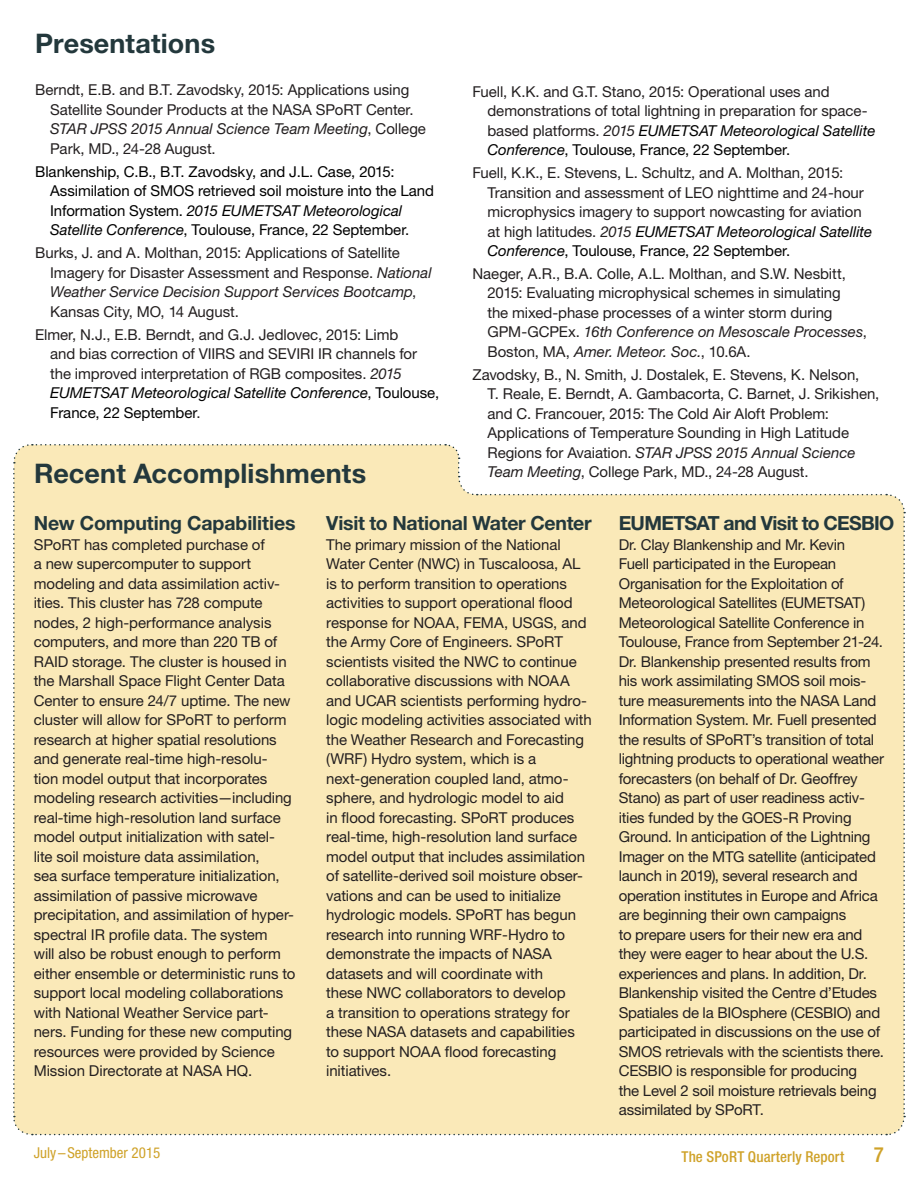
<style>
.page{position:relative;width:918px;height:1188px;background:#fff}
.page>*{position:absolute;margin:0;border:0;box-sizing:border-box;transform-origin:0 0}
.Main_Heads{font:700 27px "Helvetica Neue LT Std";letter-spacing:.005em;color:#23383c}
.t1{font:500 condensed 21px "Helvetica Neue LT Std";color:#cfa229}
.Small_Headers_16pt_l{font:700 19.5px "Helvetica Neue LT Std";letter-spacing:-.015em;color:#23383c}
.Small_Headers_16pt_l-2{font:700 19.5px "Helvetica Neue LT Std";letter-spacing:-.035em;color:#23383c}
.body_copy_10{font:15px/19.5px "Helvetica Neue LT Std";letter-spacing:-.01em;color:#231f20}
.bullets_10{font:15px/19.5px "Helvetica Neue LT Std";letter-spacing:-.005em;color:#231f20}
.bullets_10-2{font:15px/19.5px "Helvetica Neue LT Std";letter-spacing:-.005em;color:#000}
.t2{font:500 condensed 15px "Helvetica Neue LT Std";letter-spacing:.005em;color:#cfa229}
.t3{font:condensed 15px "Helvetica Neue LT Std";color:#cfa229}
.s1{font-style:italic}
.s2{font-style:italic;color:#000}
.s3{color:#000}
</style>
<div class="page">
<div style="left:13px;top:444px;width:893px;height:692px;background:#fae9b8"></div>
<p class="Main_Heads" style="left:35px;top:27px;width:181px">Presentations</p>
<p class="bullets_10" style="left:50px;top:80px;width:377px;text-indent:-15px">Berndt, E.B. and B.T. Zavodsky, 2015: Applications using Satellite Sounder Products at the NASA SPoRT Center.<br><span class="s1">STAR JPSS 2015 Annual Science Team Meeting</span>, College Park, MD., 24-28 August.</p>
<p class="bullets_10-2" style="left:50px;top:161px;width:385px;text-indent:-15px">Blankenship, C.B., B.T. Zavodsky, and J.L. Case, 2015:<br>Assimilation of SMOS retrieved soil moisture into the Land Information System. <span class="s1">2015 EUMETSAT Meteorological Satellite Conference</span>, Toulouse, France, 22 September.</p>
<p class="bullets_10" style="left:50px;top:243px;width:383px;text-indent:-15px">Burks, J. and A. Molthan, 2015: Applications of Satellite Imagery for Disaster Assessment and Response. <span class="s1">National Weather Service Decision Support Services Bootcamp</span>, Kansas City, MO, 14 August.</p>
<p class="bullets_10" style="left:50px;top:324px;width:390px;text-indent:-15px">Elmer, N.J., E.B. Berndt, and G.J. Jedlovec, 2015: Limb<br>and bias correction of VIIRS and SEVIRI IR channels for the improved interpretation of RGB composites. <span class="s1">2015<br></span><span class="s2">EUMETSAT Meteorological Satellite Conference</span><span class="s3">, Toulouse, France, 22 September</span>.</p>
<p class="bullets_10" style="left:488px;top:81px;width:389px;text-indent:-15px">Fuell, K.K. and G.T. Stano, 2015: Operational uses and demonstrations of total lightning in preparation for space&shy;based platforms. <span class="s1">2015</span> <span class="s2">EUMETSAT Meteorological Satellite Conference</span><span class="s3">, Toulouse, France, 22 September.</span></p>
<p class="bullets_10" style="left:488px;top:163px;width:386px;text-indent:-15px">Fuell, K.K., E. Stevens, L. Schultz, and A. Molthan, 2015:<br>Transition and assessment of LEO nighttime and 24-hour microphysics imagery to support nowcasting for aviation at high latitudes. <span class="s1">2015</span> <span class="s2">EUMETSAT Meteorological Satellite Conference</span><span class="s3">, Toulouse, France, 22 September.</span></p>
<p class="bullets_10" style="left:488px;top:264px;width:381px;text-indent:-15px">Naeger, A.R., B.A. Colle, A.L. Molthan, and S.W. Nesbitt, 2015: Evaluating microphysical schemes in simulating<br>the mixed-phase processes of a winter storm during GPM-GCPEx. <span class="s1">16th Conference on Mesoscale Processes</span>, Boston, MA, <span class="s1">Amer. Meteor. Soc.</span>, 10.6A.</p>
<p class="bullets_10" style="left:488px;top:365px;width:393px;text-indent:-15px">Zavodsky, B., N. Smith, J. Dostalek, E. Stevens, K. Nelson,<br>T. Reale, E. Berndt, A. Gambacorta, C. Barnet, J. Srikishen, and C. Francouer, 2015: The Cold Air Aloft Problem:<br>Applications of Temperature Sounding in High Latitude Regions for Avaiation. <span class="s1">STAR JPSS 2015 Annual Science</span></p>
<p class="Main_Heads" style="left:34px;top:457px;width:334px">Recent Accomplishments</p>
<p class="bullets_10" style="left:488px;top:462px;width:323px"><span class="s1">Team Meeting</span>, College Park, MD., 24-28 August.</p>
<p class="Small_Headers_16pt_l" style="left:34px;top:511px;width:263px">New Computing Capabilities</p>
<p class="body_copy_10" style="left:34px;top:534px;width:263px">SPoRT has completed purchase of<br>a new supercomputer to support modeling and data assimilation activ&shy;ities. This cluster has 728 compute nodes, 2 high-performance analysis computers, and more than 220 TB of RAID storage. The cluster is housed in the Marshall Space Flight Center Data Center to ensure 24/7 uptime. The new cluster will allow for SPoRT to perform research at higher spatial resolutions and generate real-time high-resolu&shy;tion model output that incorporates modeling research activities—including real-time high-resolution land surface model output initialization with satel&shy;lite soil moisture data assimilation,<br>sea surface temperature initialization, assimilation of passive microwave precipitation, and assimilation of hyper&shy;spectral IR profile data. The system<br>will also be robust enough to perform either ensemble or deterministic runs to support local modeling collaborations with National Weather Service part&shy;ners. Funding for these new computing resources were provided by Science Mission Directorate at NASA HQ.</p>
<p class="Small_Headers_16pt_l" style="left:326px;top:511px;width:267px">Visit to National Water Center</p>
<p class="body_copy_10" style="left:326px;top:534px;width:267px">The primary mission of the National Water Center (NWC) in Tuscaloosa, AL is to perform transition to operations activities to support operational flood response for NOAA, FEMA, USGS, and the Army Core of Engineers. SPoRT scientists visited the NWC to continue collaborative discussions with NOAA and UCAR scientists performing hydro&shy;logic modeling activities associated with the Weather Research and Forecasting (WRF) Hydro system, which is a next-generation coupled land, atmo&shy;sphere, and hydrologic model to aid<br>in flood forecasting. SPoRT produces real-time, high-resolution land surface model output that includes assimilation of satellite-derived soil moisture obser&shy;vations and can be used to initialize hydrologic models. SPoRT has begun research into running WRF-Hydro to demonstrate the impacts of NASA datasets and will coordinate with<br>these NWC collaborators to develop<br>a transition to operations strategy for these NASA datasets and capabilities<br>to support NOAA flood forecasting initiatives.</p>
<p class="Small_Headers_16pt_l-2" style="left:619px;top:511px;width:277px">EUMETSAT and Visit to CESBIO</p>
<p class="body_copy_10" style="left:619px;top:535px;width:267px">Dr. Clay Blankenship and Mr. Kevin<br>Fuell participated in the European Organisation for the Exploitation of Meteorological Satellites (EUMETSAT)<br>Meteorological Satellite Conference in Toulouse, France from September 21-24.<br>Dr. Blankenship presented results from his work assimilating SMOS soil mois&shy;ture measurements into the NASA Land Information System. Mr. Fuell presented the results of SPoRT’s transition of total lightning products to operational weather forecasters (on behalf of Dr. Geoffrey Stano) as part of user readiness activ&shy;ities funded by the GOES-R Proving Ground. In anticipation of the Lightning Imager on the MTG satellite (anticipated launch in 2019), several research and operation institutes in Europe and Africa are beginning their own campaigns<br>to prepare users for their new era and they were eager to hear about the U.S. experiences and plans. In addition, Dr.<br>Blankenship visited the Centre d’Etudes Spatiales de la BIOsphere (CESBIO) and participated in discussions on the use of SMOS retrievals with the scientists there.<br>CESBIO is responsible for producing<br>the Level 2 soil moisture retrievals being assimilated by SPoRT.</p>
<p class="t3" style="left:34px;top:1144px;width:128px">July– September 2015</p>
<p class="t2" style="left:682px;top:1148px;width:164px">The SPoRT Quarterly Report</p>
<h2 class="t1" style="left:874px;top:1143px;width:12px">7</h2>
</div>
